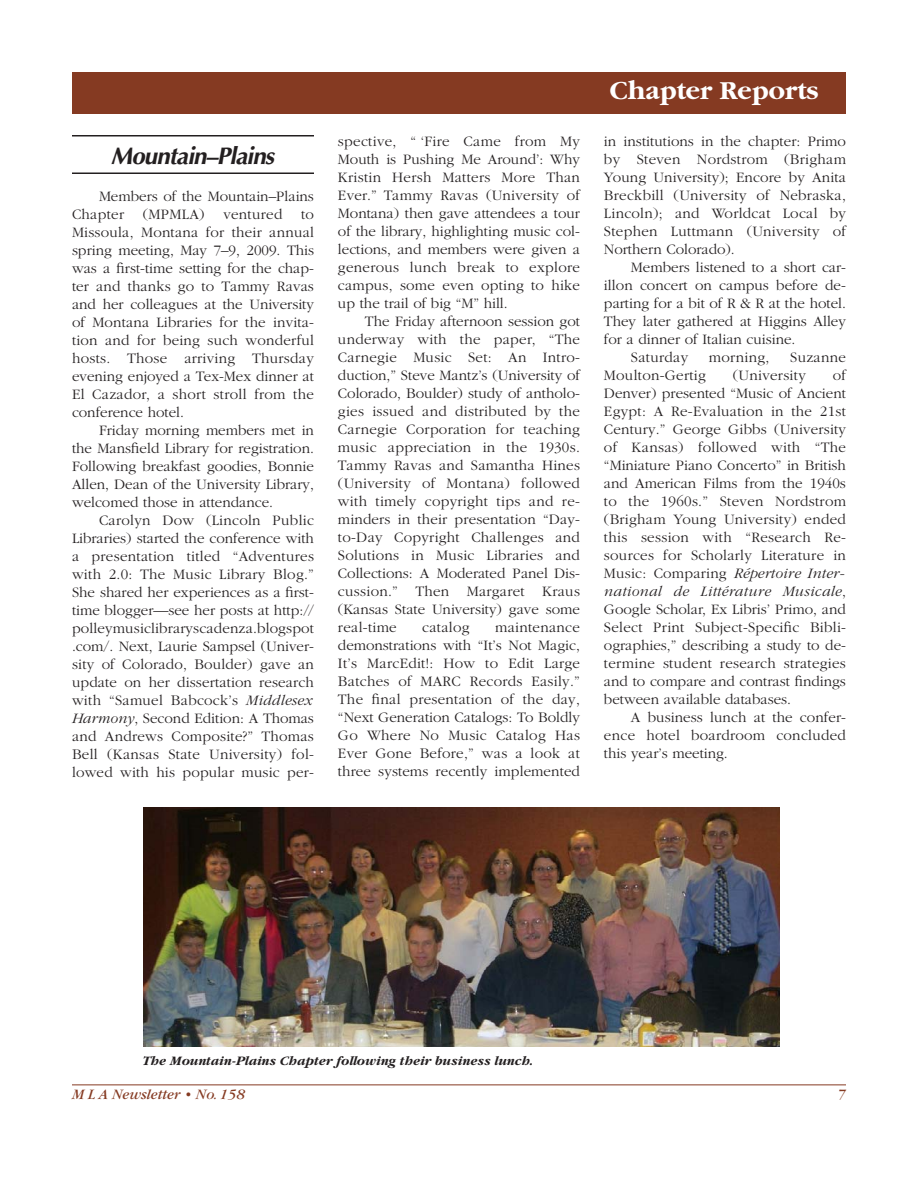
<style>
.page{position:relative;width:918px;height:1188px;background:#fff}
.page>*{position:absolute;margin:0;border:0;box-sizing:border-box;transform-origin:0 0}
.t1{font:700 27px "Garamond";color:#fff}
.t2{font:italic 700 24px "Optima";color:#231f20}
.t3{font:300 15px/18px "Garamond";letter-spacing:.005em;color:#231f20;text-align:justify}
.t4{font:italic 15px "Garamond";color:#853a22}
.t5{font:italic 700 13.5px "Garamond";color:#231f20}
.s1{font-style:italic}
</style>
<div class="page">
<div style="left:72px;top:72px;width:774px;height:42px;background:#853a22"></div>
<hr style="left:72px;top:1084px;width:774px;height:1px;background:#853a22">
<hr style="left:72px;top:135px;width:242px;height:1px;background:#231f20">
<hr style="left:72px;top:172px;width:242px;height:2px;background:#231f20">
<img style="left:143px;top:807px;width:637px;height:239px">
<h2 class="t2" style="left:111px;top:145px;width:170px">Mountain–Plains</h2>
<p class="t3" style="left:72px;top:188px;width:244px;text-indent:27px">Members of the Mountain–Plains Chapter (MPMLA) ventured to Missoula, Montana for their annual spring meeting, May 7–9, 2009. This was a first-time setting for the chap&shy;ter and thanks go to Tammy Ravas and her colleagues at the University of Montana Libraries for the invita&shy;tion and for being such wonderful hosts. Those arriving Thursday evening enjoyed a Tex-Mex dinner at El Cazador, a short stroll from the conference hotel.</p>
<p class="t3" style="left:72px;top:422px;width:244px;text-indent:27px">Friday morning members met in the Mansfield Library for registration.<br>Following breakfast goodies, Bonnie Allen, Dean of the University Library, welcomed those in attendance.</p>
<p class="t3" style="left:72px;top:512px;width:244px;text-indent:27px">Carolyn Dow (Lincoln Public Libraries) started the conference with a presentation titled “Adventures with 2.0: The Music Library Blog.” She shared her experiences as a first&shy;time blogger—see her posts at http:// polleymusiclibraryscadenza.blogspot .com/. Next, Laurie Sampsel (Univer - sity of Colorado, Boulder) gave an update on her dissertation research with “Samuel Babcock’s <span class="s1">Middlesex Harmony</span>, Second Edi tion: A Thomas and Andrews Com posite?” Thomas Bell (Kansas State Uni ver sity) fol&shy;lowed with his popular music per-</p>
<p class="t3" style="left:338px;top:133px;width:244px">spective, “ ‘Fire Came from My Mouth is Pushing Me Around’: Why Kristin Hersh Matters More Than Ever.” Tammy Ravas (University of Montana) then gave attendees a tour of the library, highlighting music col&shy;lections, and members were given a generous lunch break to explore campus, some even opting to hike up the trail of big “M” hill.</p>
<p class="t3" style="left:338px;top:313px;width:244px;text-indent:27px">The Friday afternoon session got underway with the paper, “The Carnegie Music Set: An Intro - duction,” Steve Mantz’s (University of Colorado, Boulder) study of antholo&shy;gies issued and distributed by the Carnegie Corporation for teaching music appreciation in the 1930s.<br>Tammy Ravas and Samantha Hines (University of Montana) followed with timely copyright tips and re&shy;minders in their presentation “Day&shy;to-Day Copyright Challenges and Solutions in Music Libraries and Collections: A Moderated Panel Dis - cussion.” Then Margaret Kraus (Kansas State University) gave some real-time</p>
<p class="t3" style="left:422px;top:619px;width:49px">catalog</p>
<p class="t3" style="left:338px;top:619px;width:244px;text-indent:157px">maintenance demonstrations with “It’s Not Magic, It’s MarcEdit!: How to Edit Large Batches of MARC Records Easily.” The final presentation of the day, “Next Generation Catalogs: To Boldly Go Where No Music Catalog Has Ever Gone Before,” was a look at three systems recently implemented</p>
<h1 class="t1" style="left:610px;top:80px;width:211px">Chapter Reports</h1>
<p class="t3" style="left:604px;top:133px;width:244px">in institutions in the chapter: Primo by Steven Nordstrom (Brigham Young University); Encore by Anita Breckbill (University of Nebraska, Lincoln); and Worldcat Local by Stephen Luttmann (University of Northern Colorado).</p>
<p class="t3" style="left:631px;top:259px;width:217px">Members listened to a short car-</p>
<p class="t3" style="left:604px;top:277px;width:243px">illon concert on campus before de-</p>
<p class="t3" style="left:604px;top:295px;width:243px">parting for a bit of R &amp; R at the hotel.</p>
<p class="t3" style="left:604px;top:313px;width:243px">They later gathered at Higgins Alley</p>
<p class="t3" style="left:604px;top:331px;width:193px">for a dinner of Italian cuisine.</p>
<p class="t3" style="left:631px;top:349px;width:59px">Saturday</p>
<p class="t3" style="left:709px;top:349px;width:62px">morning,</p>
<p class="t3" style="left:790px;top:349px;width:57px">Suzanne</p>
<p class="t3" style="left:604px;top:367px;width:103px">Moulton-Gertig</p>
<p class="t3" style="left:733px;top:367px;width:74px">(University</p>
<p class="t3" style="left:604px;top:367px;width:244px;text-indent:229px">of Denver) presented “Music of Ancient Egypt: A Re-Evaluation in the 21st Century.” George Gibbs (University of Kansas) followed with “The “Miniature Piano Concerto” in British and American Films from the 1940s to the 1960s.” Steven Nordstrom (Brigham Young University) ended this session with “Research Re - sources for Scholarly Literature in Music: Comparing <span class="s1">Répertoire Inter - national de Littérature Musicale</span>, Google Scholar, Ex Libris’ Primo, and Select Print Subject-Specific Bibli - ographies,” describing a study to de&shy;termine student research strategies and to compare and contrast findings between available databases.</p>
<p class="t3" style="left:604px;top:709px;width:244px;text-indent:27px">A business lunch at the confer&shy;ence hotel boardroom concluded this year’s meeting.</p>
<p class="t5" style="left:142px;top:1056px;width:392px">The Mountain-Plains Chapter following their business lunch.</p>
<p class="t4" style="left:72px;top:1089px;width:174px">M L A Newsletter • No. 158</p>
<p class="t4" style="left:838px;top:1089px;width:10px">7</p>
</div>
